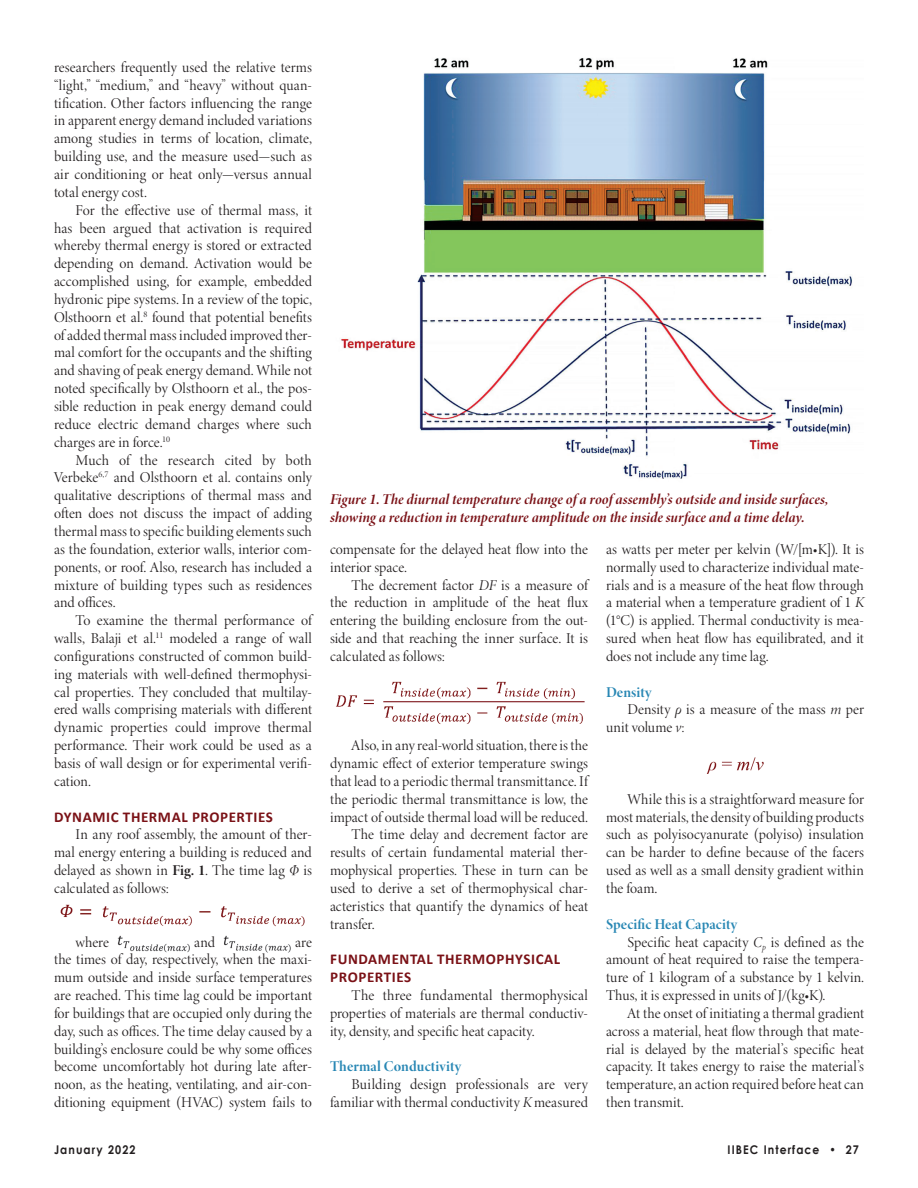
<style>
.page{position:relative;width:918px;height:1188px;background:#fff}
.page>*{position:absolute;margin:0;border:0;box-sizing:border-box;transform-origin:0 0}
.Body_Text_Minion_3_D{font:15px/17.9px "Minion 3 Display";letter-spacing:.005em;color:#231f20;text-align:justify}
.Cutline_-_Minion_Dis{font:italic 700 15px/17.9px "Minion 3 Display";color:#7a1116}
.Body_Subhead{font:700 15px/17.9px "Calibri";letter-spacing:.04em;color:#7a1116}
.Body_Subhead_Serif{font:700 15px "Minion 3 Display";letter-spacing:.005em;color:#2887b4}
.Page_Numbers{font:700 12px "Century Gothic";letter-spacing:.1em;color:#231f20;scale:.9 1}
.s1{font-weight:700}
.s2{font-style:italic}
</style>
<div class="page">
<img style="left:341px;top:58px;width:511px;height:421px">
<img style="left:60px;top:904px;width:245px;height:23px">
<img style="left:706px;top:757px;width:58px;height:17px">
<img style="left:336px;top:681px;width:249px;height:43px">
<img style="left:117px;top:935px;width:73px;height:18px">
<img style="left:223px;top:935px;width:68px;height:18px">
<p class="Body_Text_Minion_3_D" style="left:54px;top:58px;width:260px">researchers frequently used the relative terms “light,” “medium,” and “heavy” without quan&shy;tification. Other factors influencing the range in apparent energy demand included variations among studies in terms of location, climate, building use, and the measure used—such as air conditioning or heat only—versus annual total energy cost.</p>
<p class="Body_Text_Minion_3_D" style="left:54px;top:201px;width:260px;text-indent:22px">For the effective use of thermal mass, it has been argued that activation is required whereby thermal energy is stored or extracted depending on demand. Activation would be accomplished using, for example, embedded hydronic pipe systems. In a review of the topic, Olsthoorn et al.<sup>8</sup> found that potential benefits of added thermal mass included improved ther&shy;mal comfort for the occupants and the shifting and shaving of peak energy demand. While not noted specifically by Olsthoorn et al., the pos&shy;sible reduction in peak energy demand could reduce electric demand charges where such charges are in force.<sup>10</sup></p>
<p class="Body_Text_Minion_3_D" style="left:54px;top:451px;width:260px;text-indent:22px">Much of the research cited by both Verbeke<sup>6,7</sup> and Olsthoorn et al. contains only qualitative descriptions of thermal mass and often does not discuss the impact of adding thermal mass to specific building elements such as the foundation, exterior walls, interior com&shy;ponents, or roof. Also, research has included a mixture of building types such as residences and offices.</p>
<p class="Body_Text_Minion_3_D" style="left:54px;top:611px;width:260px;text-indent:22px">To examine the thermal performance of walls, Balaji et al.<sup>11</sup> modeled a range of wall configurations constructed of common build&shy;ing materials with well-defined thermophysi&shy;cal properties. They concluded that multilay&shy;ered walls comprising materials with different dynamic properties could improve thermal performance. Their work could be used as a basis of wall design or for experimental verifi&shy;cation.</p>
<p class="Body_Subhead" style="left:54px;top:808px;width:220px">DYNAMIC THERMAL PROPERTIES</p>
<p class="Body_Text_Minion_3_D" style="left:54px;top:826px;width:260px;text-indent:22px">In any roof assembly, the amount of ther&shy;mal energy entering a building is reduced and delayed as shown in <span class="s1">Fig. 1</span>. The time lag <span class="s2">Φ</span> is calculated as follows:</p>
<p class="Body_Text_Minion_3_D" style="left:76px;top:933px;width:35px">where</p>
<p class="Body_Text_Minion_3_D" style="left:194px;top:933px;width:22px">and</p>
<p class="Body_Text_Minion_3_D" style="left:54px;top:933px;width:260px;text-indent:241px">are the times of day, respectively, when the maxi&shy;mum outside and inside surface temperatures are reached. This time lag could be important for buildings that are occupied only during the day, such as offices. The time delay caused by a building’s enclosure could be why some offices become uncomfortably hot during late after&shy;noon, as the heating, ventilating, and air-con&shy;ditioning equipment (HVAC) system fails to</p>
<p class="Cutline_-_Minion_Dis" style="left:330px;top:490px;width:500px">Figure 1. The diurnal temperature change of a roof assembly’s outside and inside surfaces, showing a reduction in temperature amplitude on the inside surface and a time delay.</p>
<p class="Body_Text_Minion_3_D" style="left:330px;top:540px;width:259px">compensate for the delayed heat flow into the interior space.</p>
<p class="Body_Text_Minion_3_D" style="left:330px;top:576px;width:260px;text-indent:22px">The decrement factor <span class="s2">DF</span> is a measure of the reduction in amplitude of the heat flux entering the building enclosure from the out&shy;side and that reaching the inner surface. It is calculated as follows:</p>
<p class="Body_Text_Minion_3_D" style="left:330px;top:736px;width:260px;text-indent:22px">Also, in any real-world situation, there is the dynamic effect of exterior temperature swings that lead to a periodic thermal transmittance. If the periodic thermal transmittance is low, the impact of outside thermal load will be reduced.</p>
<p class="Body_Text_Minion_3_D" style="left:330px;top:826px;width:260px;text-indent:22px">The time delay and decrement factor are results of certain fundamental material ther&shy;mophysical properties. These in turn can be used to derive a set of thermophysical char&shy;acteristics that quantify the dynamics of heat transfer.</p>
<p class="Body_Subhead" style="left:330px;top:950px;width:231px">FUNDAMENTAL THERMOPHYSICAL<br>PROPERTIES</p>
<p class="Body_Text_Minion_3_D" style="left:330px;top:986px;width:260px;text-indent:22px">The three fundamental thermophysical properties of materials are thermal conductiv&shy;ity, density, and specific heat capacity.</p>
<p class="Body_Subhead_Serif" style="left:330px;top:1056px;width:133px">Thermal Conductivity</p>
<p class="Body_Text_Minion_3_D" style="left:330px;top:1076px;width:260px;text-align:right">Building design professionals are very familiar with thermal conductivity <span class="s2">Κ</span> measured</p>
<p class="Body_Text_Minion_3_D" style="left:606px;top:540px;width:260px">as watts per meter per kelvin (W/[m•K]). It is normally used to characterize individual mate&shy;rials and is a measure of the heat flow through a material when a temperature gradient of 1 <span class="s2">K </span>(1°C) is applied. Thermal conductivity is mea&shy;sured when heat flow has equilibrated, and it does not include any time lag.</p>
<p class="Body_Subhead_Serif" style="left:606px;top:681px;width:47px">Density</p>
<p class="Body_Text_Minion_3_D" style="left:606px;top:701px;width:260px;text-indent:22px">Density <span class="s2">ρ</span> is a measure of the mass <span class="s2">m</span> per unit volume <span class="s2">v</span>:</p>
<p class="Body_Text_Minion_3_D" style="left:606px;top:790px;width:260px;text-indent:22px">While this is a straightforward measure for most materials, the density of building products such as polyisocyanurate (polyiso) insulation can be harder to define because of the facers used as well as a small density gradient within the foam.</p>
<p class="Body_Subhead_Serif" style="left:606px;top:913px;width:133px">Specific Heat Capacity</p>
<p class="Body_Text_Minion_3_D" style="left:606px;top:933px;width:260px;text-indent:22px">Specific heat capacity <span class="s2">C</span><sub>p</sub> is defined as the amount of heat required to raise the tempera&shy;ture of 1 kilogram of a substance by 1 kelvin.<br>Thus, it is expressed in units of J/(kg•K).</p>
<p class="Body_Text_Minion_3_D" style="left:606px;top:1004px;width:260px;text-indent:22px">At the onset of initiating a thermal gradient across a material, heat flow through that mate&shy;rial is delayed by the material’s specific heat capacity. It takes energy to raise the material’s temperature, an action required before heat can then transmit.</p>
<p class="Page_Numbers" style="left:54px;top:1141px;width:92px">January 2022</p>
<p class="Page_Numbers" style="left:728px;top:1141px;width:147px">IIBEC Interface • 27</p>
</div>
